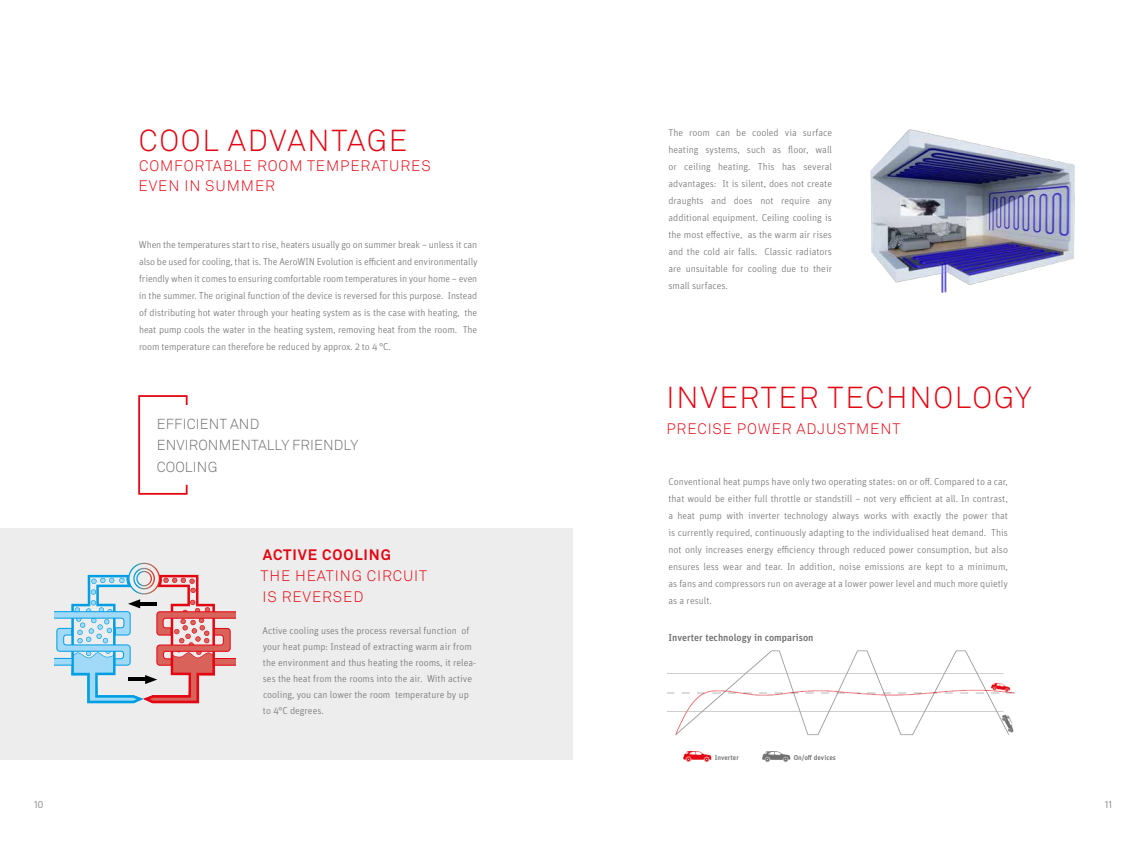
<style>
.page{position:relative;width:1146px;height:842px;background:#fff}
.page>*{position:absolute;margin:0;border:0;box-sizing:border-box;transform-origin:0 0}
.t1{font:300 30px "Akkurat Pro";letter-spacing:.06em;color:#e30613}
.t2{font:300 15px/20px "Akkurat Pro";letter-spacing:.06em;color:#e30613}
.t3{font:700 15px "Akkurat Pro";letter-spacing:.06em;color:#e30613}
.t4{font:300 14.4px/21.5px "Akkurat Pro";letter-spacing:.01em;color:#706f6f}
.t5{font:300 10px/17px "Unit OT";color:#706f6f;text-align:justify}
.t6{font:500 10px "Unit OT";color:#706f6f}
.t7{font:500 7px "Unit OT";color:#706f6f}
</style>
<div class="page">
<div style="left:0;top:528px;width:573px;height:232px;background:#ededed"></div>
<svg style="left:138px;top:395px;width:49px;height:100px"></svg>
<img style="left:870px;top:129px;width:205px;height:164px">
<img style="left:667px;top:650px;width:348px;height:112px">
<svg style="left:55px;top:563px;width:181px;height:140px"></svg>
<div style="left:714px;top:754px;width:37px;height:11px;background:#fff"></div>
<div style="left:793px;top:754px;width:60px;height:11px;background:#fff"></div>
<h1 class="t1" style="left:139px;top:123px;width:270px">COOL ADVANTAGE</h1>
<h2 class="t2" style="left:139px;top:156px;width:293px">COMFORTABLE ROOM TEMPERATURES<br>EVEN IN SUMMER</h2>
<p class="t5" style="left:139px;top:236px;width:340px">When the temperatures start to rise, heaters usually go on summer break – unless it can also be used for cooling, that is. The AeroWIN Evolution is efficient and environmentally friendly when it comes to ensuring comfortable room temperatures in your home – even in the summer. The original function of the device is reversed for this purpose. Instead of distributing hot water through your heating system as is the case with heating, the heat pump cools the water in the heating system, removing heat from the room. The room temperature can therefore be reduced by approx. 2 to 4 °C.</p>
<h3 class="t4" style="left:157px;top:413px;width:203px">EFFICIENT AND<br>ENVIRONMENTALLY FRIENDLY<br>COOLING</h3>
<h2 class="t3" style="left:263px;top:545px;width:130px">ACTIVE COOLING</h2>
<h2 class="t2" style="left:260px;top:565px;width:168px;line-height:21px">THE HEATING CIRCUIT<br>IS REVERSED</h2>
<p class="t5" style="left:262px;top:622px;width:215px;line-height:16px;text-align:left">Active cooling uses the process reversal function of your heat pump: Instead of extracting warm air from the environment and thus heating the rooms, it relea&shy;ses the heat from the rooms into the air. With active cooling, you can lower the room temperature by up to 4°C degrees.</p>
<p class="t5" style="left:668px;top:124px;width:165px">The room can be cooled via surface heating systems, such as floor, wall or ceiling heating. This has several advantages: It is silent, does not create draughts and does not require any additional equipment. Ceiling cooling is the most effective, as the warm air rises and the cold air falls. Classic radiators are unsuitable for cooling due to their small surfaces.</p>
<h1 class="t1" style="left:666px;top:379px;width:366px">INVERTER TECHNOLOGY</h1>
<h2 class="t2" style="left:666px;top:418px;width:235px">PRECISE POWER ADJUSTMENT</h2>
<p class="t5" style="left:668px;top:473px;width:341px">Conventional heat pumps have only two operating states: on or off. Compared to a car, that would be either full throttle or standstill – not very efficient at all. In contrast, a heat pump with inverter technology always works with exactly the power that is currently required, continuously adapting to the individualised heat demand. This not only increases energy efficiency through reduced power consumption, but also ensures less wear and tear. In addition, noise emissions are kept to a minimum, as fans and compressors run on average at a lower power level and much more quietly as a result.</p>
<p class="t6" style="left:668px;top:631px;width:146px">Inverter technology in comparison</p>
<p class="t7" style="left:714px;top:753px;width:26px">Inverter</p>
<p class="t7" style="left:793px;top:753px;width:44px">On/off devices</p>
<p class="t5" style="left:34px;top:796px;width:11px">10</p>
<p class="t5" style="left:1104px;top:796px;width:9px">11</p>
</div>
